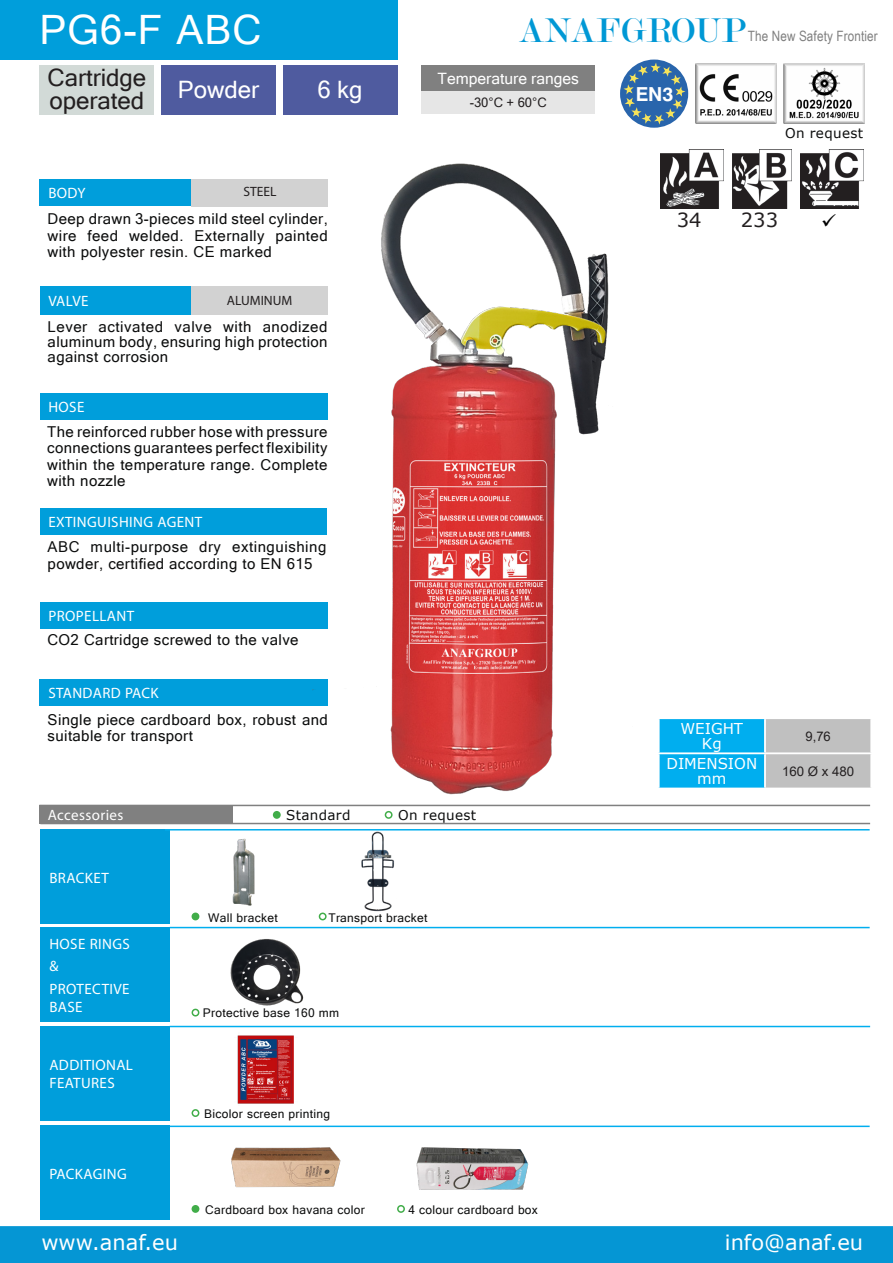
<style>
.page{position:relative;width:893px;height:1263px;background:#fff}
.page>*{position:absolute;margin:0;border:0;box-sizing:border-box;transform-origin:0 0}
.Normale{font:40.5px "Microsoft Sans Serif";letter-spacing:.025em;color:#fff}
.t1{font:36.6px "Modern";letter-spacing:.01em;color:#0098d5}
.t2{font:24px "Microsoft Sans Serif";color:#231f20}
.t3{font:24px "Microsoft Sans Serif";color:#fff}
.t4{font:21px "MS Reference Sans Serif";color:#fff}
.t5{font:19.5px "MS Reference Sans Serif";color:#231f20}
.t6{font:700 19.35px "Swiss 721 BT";color:#fff}
.t7{font:15.6px "Microsoft Sans Serif";color:#fff}
.testo_scheda{font:15px/16.5px "Microsoft Sans Serif";letter-spacing:.025em;color:#0c0d0d;text-align:justify}
.testo_scheda-2{font:15px/18px "Myriad Pro";letter-spacing:.025em;color:#fff}
.t8{font:15px "MS Reference Sans Serif";color:#fff}
.t9{font:14.25px "Arial Narrow";letter-spacing:.01em;color:#808080}
.testo_scheda-3{font:13.5px "MS Reference Sans Serif";letter-spacing:.025em;color:#0c0d0d}
.t10{font:13.5px "Myriad Pro";color:#231f20}
.t11{font:13.2px "Arial";color:#231f20}
.t12{font:13.05px "Microsoft Sans Serif";color:#231f20}
.testo_scheda-4{font:12px "Microsoft Sans Serif";letter-spacing:.025em;color:#0c0d0d}
</style>
<div class="page">
<div style="left:0;top:1226px;width:893px;height:37px;background:#0596d4"></div>
<div style="left:40px;top:65px;width:114px;height:49px;background:#d2dad7"></div>
<div style="left:161px;top:65px;width:115px;height:49px;background:#4f5b9f"></div>
<div style="left:283px;top:65px;width:114px;height:49px;background:#4f5b9f"></div>
<div style="left:0;top:0;width:397px;height:60px;background:#009edb"></div>
<div style="left:620px;top:60px;width:68px;height:68px;background:#2965ac;border-radius:50%"></div>
<svg style="left:623px;top:62px;width:62px;height:63px"></svg>
<img style="left:696px;top:64px;width:80px;height:60px">
<img style="left:784px;top:64px;width:80px;height:60px">
<div style="left:421px;top:65px;width:174px;height:26px;background:#808080"></div>
<div style="left:421px;top:91px;width:174px;height:23px;background:#e6e6e6"></div>
<div style="left:40px;top:286px;width:288px;height:28px;background:#009edb"></div>
<div style="left:40px;top:602px;width:287px;height:26px;background:#009edb"></div>
<div style="left:40px;top:508px;width:286px;height:26px;background:#009edb"></div>
<div style="left:40px;top:393px;width:288px;height:27px;background:#009edb"></div>
<div style="left:40px;top:829px;width:130px;height:94px;background:#009edb"></div>
<div style="left:40px;top:1026px;width:130px;height:94px;background:#009edb"></div>
<div style="left:40px;top:927px;width:130px;height:94px;background:#009edb"></div>
<div style="left:40px;top:1125px;width:130px;height:95px;background:#009edb"></div>
<hr style="left:170px;top:927px;width:700px;height:1px;background:#00aeef">
<hr style="left:170px;top:1026px;width:700px;height:1px;background:#00aeef">
<hr style="left:170px;top:1125px;width:700px;height:2px;background:#00aeef">
<hr style="left:165px;top:829px;width:705px;height:1px;background:#00aeef">
<hr style="left:39px;top:805px;width:831px;height:1px;background:#808080">
<hr style="left:40px;top:823px;width:830px;height:1px;background:#808080">
<div style="left:273px;top:811px;width:8px;height:8px;background:#41ad49;border-radius:50%"></div>
<div style="left:385px;top:811px;width:8px;height:8px;border:2px solid #41ad49;border-radius:50%"></div>
<div style="left:39px;top:805px;width:194px;height:18px;background:#808080"></div>
<img style="left:231px;top:1147px;width:110px;height:41px">
<img style="left:416px;top:1147px;width:113px;height:43px">
<img style="left:732px;top:150px;width:59px;height:59px">
<img style="left:800px;top:149px;width:63px;height:60px">
<img style="left:660px;top:149px;width:63px;height:59px">
<svg style="left:660px;top:719px;width:210px;height:69px;background:#61b7d7"></svg>
<hr style="left:764px;top:719px;width:2px;height:33px;background:#fff">
<hr style="left:658px;top:752px;width:107px;height:2px;background:#fff">
<hr style="left:765px;top:752px;width:107px;height:2px;background:#fff">
<hr style="left:764px;top:754px;width:2px;height:34px;background:#fff">
<div style="left:40px;top:680px;width:288px;height:26px;background:#009edb"></div>
<div style="left:40px;top:179px;width:288px;height:27px;background:#009edb"></div>
<div style="left:192px;top:179px;width:136px;height:27px;background:#d2d2d2"></div>
<div style="left:192px;top:286px;width:136px;height:28px;background:#d2d2d2"></div>
<img style="left:313px;top:163px;width:296px;height:632px">
<div style="left:319px;top:912px;width:8px;height:8px;border:2px solid #41ad49;border-radius:50%"></div>
<div style="left:192px;top:1009px;width:7px;height:7px;border:2px solid #41ad49;border-radius:50%"></div>
<div style="left:192px;top:1109px;width:7px;height:8px;border:2px solid #41ad49;border-radius:50%"></div>
<div style="left:397px;top:1205px;width:8px;height:8px;border:2px solid #41ad49;border-radius:50%"></div>
<img style="left:359px;top:830px;width:37px;height:82px">
<img style="left:232px;top:838px;width:23px;height:68px">
<div style="left:192px;top:912px;width:7px;height:8px;background:#41ad49;border-radius:50%"></div>
<div style="left:192px;top:1205px;width:7px;height:8px;background:#41ad49;border-radius:50%"></div>
<img style="left:237px;top:1035px;width:57px;height:69px">
<img style="left:230px;top:939px;width:74px;height:67px">
<p class="Normale" style="left:39px;top:3px;width:224px">PG6-F ABC</p>
<p class="t3" style="left:178px;top:74px;width:83px">Powder</p>
<p class="t6" style="left:636px;top:82px;width:39px">EN3</p>
<p class="t1" style="left:518px;top:12px;width:228px">ANAFGROUP</p>
<p class="t9" style="left:748px;top:26px;width:131px">The New Safety Frontier</p>
<p class="t2" style="left:47px;top:62px;width:100px">Cartridge</p>
<p class="t2" style="left:50px;top:84px;width:96px">operated</p>
<p class="t7" style="left:437px;top:68px;width:143px">Temperature ranges</p>
<p class="t12" style="left:470px;top:94px;width:79px">-30°C + 60°C</p>
<p class="t3" style="left:318px;top:74px;width:47px">6 kg</p>
<p class="t10" style="left:243px;top:184px;width:35px">STEEL</p>
<p class="testo_scheda-2" style="left:48px;top:184px;width:39px">BODY</p>
<p class="testo_scheda" style="left:48px;top:210px;width:282px">Deep drawn 3-pieces mild steel cylinder, wire feed welded. Externally painted with polyester resin. CE marked</p>
<p class="testo_scheda-2" style="left:48px;top:291px;width:42px">VALVE</p>
<p class="testo_scheda" style="left:48px;top:319px;width:281px;line-height:15px">Lever activated valve with anodized aluminum body, ensuring high protection against corrosion</p>
<p class="t10" style="left:227px;top:292px;width:67px">ALUMINUM</p>
<p class="testo_scheda-2" style="left:48px;top:398px;width:38px">HOSE</p>
<p class="testo_scheda" style="left:47px;top:423px;width:282px">The reinforced rubber hose with pressure connections guarantees perfect flexibility within the temperature range. Complete with nozzle</p>
<p class="testo_scheda-2" style="left:48px;top:513px;width:155px">EXTINGUISHING AGENT</p>
<p class="testo_scheda" style="left:48px;top:538px;width:280px">ABC multi-purpose dry extinguishing powder, certified according to EN 615</p>
<p class="testo_scheda-2" style="left:48px;top:606px;width:87px">PROPELLANT</p>
<p class="testo_scheda" style="left:47px;top:631px;width:253px">CO2 Cartridge screwed to the valve</p>
<p class="testo_scheda-2" style="left:48px;top:684px;width:112px">STANDARD PACK</p>
<p class="testo_scheda" style="left:48px;top:711px;width:282px">Single piece cardboard box, robust and suitable for transport</p>
<p class="testo_scheda-2" style="left:48px;top:806px;width:77px">Accessories</p>
<p class="testo_scheda-3" style="left:286px;top:806px;width:66px">Standard</p>
<p class="testo_scheda-3" style="left:398px;top:806px;width:80px">On request</p>
<p class="testo_scheda-2" style="left:49px;top:868px;width:61px">BRACKET</p>
<p class="testo_scheda-2" style="left:49px;top:935px;width:82px">HOSE RINGS</p>
<p class="testo_scheda-2" style="left:49px;top:957px;width:11px">&amp;</p>
<p class="testo_scheda-2" style="left:49px;top:979px;width:82px">PROTECTIVE<br>BASE</p>
<p class="testo_scheda-2" style="left:49px;top:1055px;width:85px">ADDITIONAL<br>FEATURES</p>
<p class="testo_scheda-2" style="left:49px;top:1164px;width:79px">PACKAGING</p>
<p class="t4" style="left:41px;top:1229px;width:138px">www.anaf.eu</p>
<p class="testo_scheda-4" style="left:208px;top:910px;width:71px">Wall bracket</p>
<p class="testo_scheda-4" style="left:328px;top:910px;width:101px">Transport bracket</p>
<p class="testo_scheda-4" style="left:203px;top:1005px;width:138px">Protective base 160 mm</p>
<p class="testo_scheda-4" style="left:204px;top:1106px;width:127px">Bicolor screen printing</p>
<p class="testo_scheda-4" style="left:205px;top:1202px;width:161px">Cardboard box havana color</p>
<p class="testo_scheda-4" style="left:408px;top:1202px;width:131px">4 colour cardboard box</p>
<p class="testo_scheda-3" style="left:785px;top:124px;width:80px">On request</p>
<p class="t5" style="left:677px;top:207px;width:26px">34</p>
<p class="t5" style="left:741px;top:207px;width:39px">233</p>
<p class="t8" style="left:680px;top:719px;width:64px">WEIGHT</p>
<p class="t8" style="left:702px;top:734px;width:21px">Kg</p>
<p class="t11" style="left:805px;top:727px;width:27px">9,76</p>
<p class="t8" style="left:666px;top:754px;width:92px">DIMENSION</p>
<p class="t8" style="left:697px;top:769px;width:31px">mm</p>
<p class="t11" style="left:782px;top:762px;width:74px">160 Ø x 480</p>
<p class="t4" style="left:725px;top:1229px;width:140px">info@anaf.eu</p>
</div>
